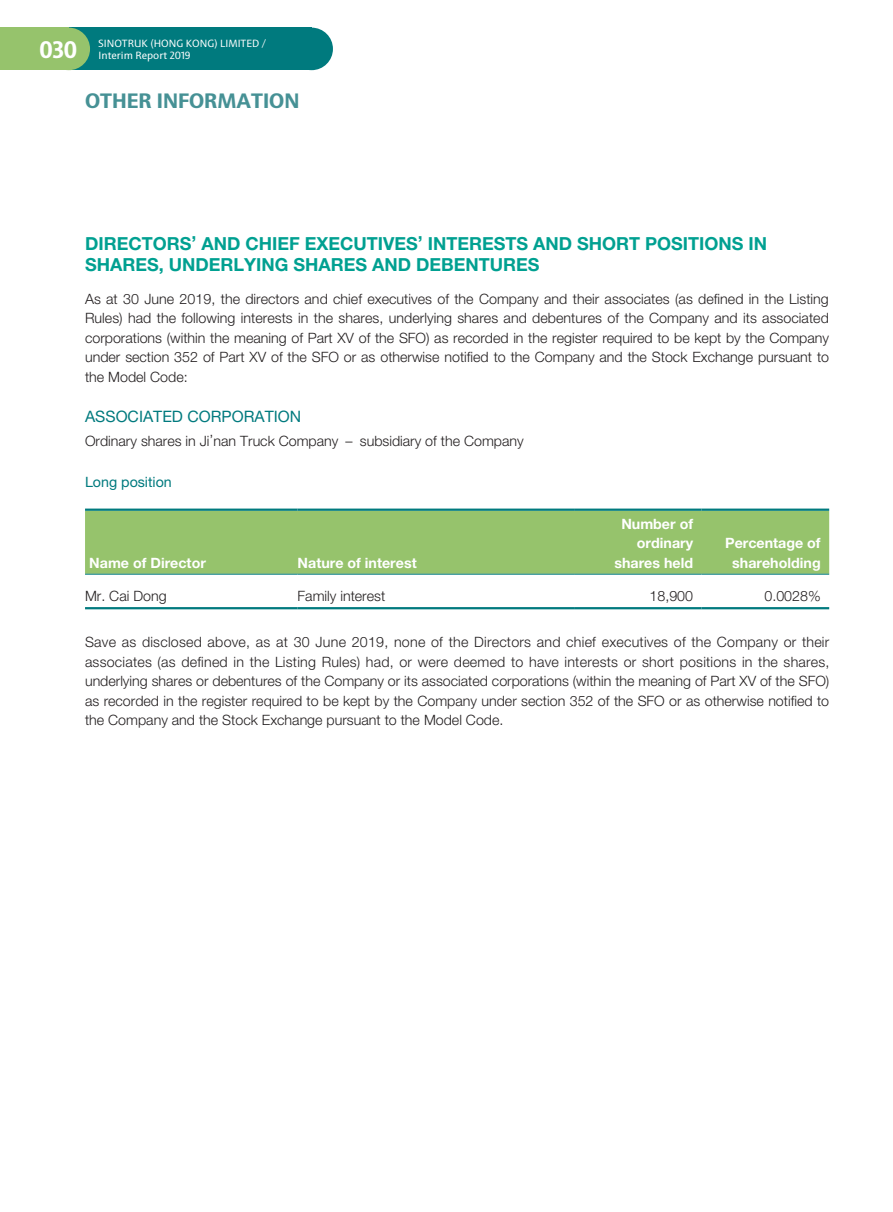
<style>
.page{position:relative;width:893px;height:1212px;background:#fff}
.page>*{position:absolute;margin:0;border:0;box-sizing:border-box;transform-origin:0 0}
.t1{font:700 24px "Sinova Pro";color:#fff;scale:.9 1}
.t2{font:700 21px "Sinova Pro";color:#469195}
._3__標題{font:700 18px/21px "Helvetica Neue LT Std";color:#00a091}
._4__副標題{font:15.75px "Helvetica Neue LT Std";color:#007a7e}
._1__內文{font:300 14.25px/19.5px "Helvetica Neue LT Std";color:#231f20;text-align:justify}
._1__內文-2{font:700 14.25px "Helvetica Neue LT Std";color:#fff}
._5__副副標題{font:14.25px "Helvetica Neue LT Std";color:#007a7e}
.t3{font:10.5px/12px "Sinova Pro";color:#fff}
</style>
<div class="page">
<div style="left:290px;top:28px;width:43px;height:42px;background:#007a7e;border-radius:50%"></div>
<div style="left:0;top:28px;width:312px;height:42px;background:#007a7e"></div>
<div style="left:48px;top:28px;width:42px;height:42px;background:#96c36c;border-radius:50%"></div>
<div style="left:0;top:28px;width:69px;height:42px;background:#96c36c"></div>
<div style="left:85px;top:511px;width:744px;height:63px;background:#96c36c"></div>
<hr style="left:85px;top:508px;width:213px;height:3px;background:#007a7e">
<hr style="left:298px;top:508px;width:276px;height:3px;background:#007a7e">
<hr style="left:574px;top:508px;width:128px;height:3px;background:#007a7e">
<hr style="left:702px;top:508px;width:127px;height:3px;background:#007a7e">
<hr style="left:85px;top:574px;width:213px;height:1px;background:#007a7e">
<hr style="left:298px;top:574px;width:276px;height:1px;background:#007a7e">
<hr style="left:574px;top:574px;width:128px;height:1px;background:#007a7e">
<hr style="left:702px;top:574px;width:127px;height:1px;background:#007a7e">
<hr style="left:85px;top:607px;width:213px;height:2px;background:#007a7e">
<hr style="left:298px;top:607px;width:276px;height:2px;background:#007a7e">
<hr style="left:574px;top:607px;width:128px;height:2px;background:#007a7e">
<hr style="left:702px;top:607px;width:127px;height:2px;background:#007a7e">
<h1 class="t1" style="left:39px;top:36px;width:43px">030</h1>
<p class="t3" style="left:99px;top:37px;width:169px">SINOTRUK (HONG KONG) LIMITED /<br>Interim Report 2019</p>
<h2 class="t2" style="left:85px;top:88px;width:216px">OTHER INFORMATION</h2>
<p class="_3__標題" style="left:85px;top:233px;width:684px">DIRECTORS’ AND CHIEF EXECUTIVES’ INTERESTS AND SHORT POSITIONS IN<br>SHARES, UNDERLYING SHARES AND DEBENTURES</p>
<p class="_1__內文" style="left:85px;top:289px;width:746px">As at 30 June 2019, the directors and chief executives of the Company and their associates (as defined in the Listing Rules) had the following interests in the shares, underlying shares and debentures of the Company and its associated corporations (within the meaning of Part XV of the SFO) as recorded in the register required to be kept by the Company under section 352 of Part XV of the SFO or as otherwise notified to the Company and the Stock Exchange pursuant to the Model Code:</p>
<p class="_4__副標題" style="left:85px;top:407px;width:218px">ASSOCIATED CORPORATION</p>
<p class="_1__內文" style="left:85px;top:431px;width:440px">Ordinary shares in Ji’nan Truck Company – subsidiary of the Company</p>
<p class="_5__副副標題" style="left:85px;top:473px;width:88px">Long position</p>
<p class="_1__內文-2" style="left:89px;top:554px;width:118px">Name of Director</p>
<p class="_1__內文-2" style="left:298px;top:554px;width:121px">Nature of interest</p>
<p class="_1__內文-2" style="left:621px;top:515px;width:73px">Number of</p>
<p class="_1__內文-2" style="left:637px;top:534px;width:58px">ordinary</p>
<p class="_1__內文-2" style="left:614px;top:554px;width:80px">shares held</p>
<p class="_1__內文-2" style="left:725px;top:534px;width:97px">Percentage of</p>
<p class="_1__內文-2" style="left:732px;top:554px;width:90px">shareholding</p>
<p class="_1__內文" style="left:85px;top:586px;width:83px">Mr. Cai Dong</p>
<p class="_1__內文" style="left:298px;top:586px;width:89px">Family interest</p>
<p class="_1__內文" style="left:649px;top:586px;width:45px">18,900</p>
<p class="_1__內文" style="left:764px;top:586px;width:58px">0.0028%</p>
<p class="_1__內文" style="left:85px;top:632px;width:746px">Save as disclosed above, as at 30 June 2019, none of the Directors and chief executives of the Company or their associates (as defined in the Listing Rules) had, or were deemed to have interests or short positions in the shares, underlying shares or debentures of the Company or its associated corporations (within the meaning of Part XV of the SFO) as recorded in the register required to be kept by the Company under section 352 of the SFO or as otherwise notified to the Company and the Stock Exchange pursuant to the Model Code.</p>
</div>
